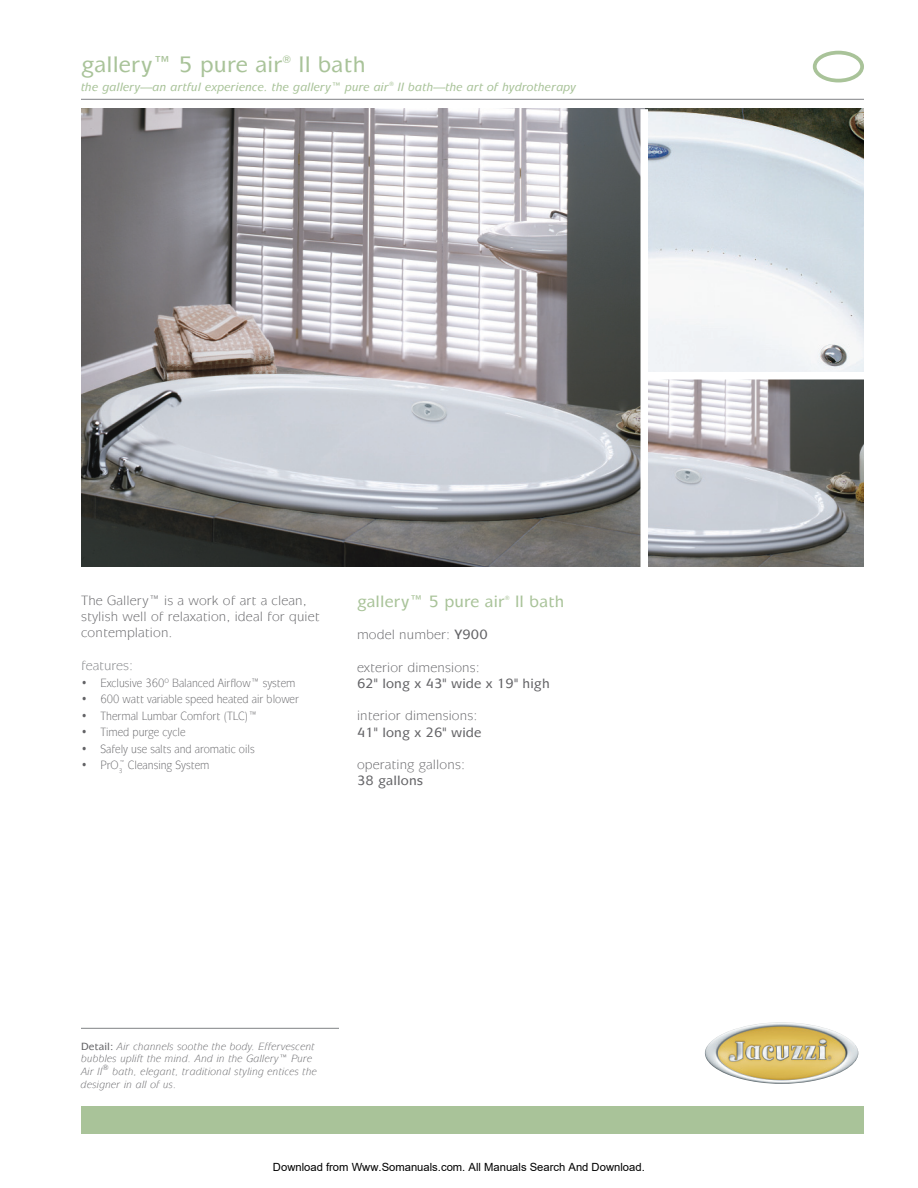
<style>
.page{position:relative;width:918px;height:1188px;background:#fff}
.page>*{position:absolute;margin:0;border:0;box-sizing:border-box;transform-origin:0 0}
.t1{font:500 22.5px "Mixage IT Cby BT";letter-spacing:.01em;color:#a9c399}
.t2{font:500 16.5px "Mixage IT Cby BT";letter-spacing:.01em;color:#a9c399}
.t3{font:13.5px/16.2px "Mixage IT Cby BT";letter-spacing:.01em;color:#636366}
.t4{font:500 13.5px "Mixage IT Cby BT";letter-spacing:.01em;color:#636366}
.t5{font:13.5px "Mixage IT Cby BT";color:#808285}
.t6{font:12px "Mixage IT Cby BT";color:#636366;scale:.89 1}
.t7{font:italic 500 12px "Mixage IT Cby BT";color:#a9c399}
.t8{font:11.25px "Arial";color:#000}
.t9{font:italic 10.5px/12.6px "Mixage IT Cby BT";letter-spacing:.01em;color:#636366}
.t10{font:italic 500 6px "Mixage IT Cby BT";color:#a9c399}
.s1{font-weight:500}
.s2{font-weight:500;font-style:normal}
</style>
<div class="page">
<img style="left:705px;top:1022px;width:153px;height:62px">
<div style="left:813px;top:51px;width:51px;height:31px;border:4px solid #a9c399;border-radius:50%"></div>
<img style="left:81px;top:108px;width:564px;height:459px">
<img style="left:645px;top:108px;width:219px;height:264px">
<img style="left:648px;top:380px;width:216px;height:187px">
<div style="left:640px;top:109px;width:8px;height:495px;background:#fff"></div>
<hr style="left:81px;top:1028px;width:258px;height:1px;background:#808285">
<div style="left:81px;top:1106px;width:783px;height:28px;background:#a9c399"></div>
<hr style="left:81px;top:99px;width:783px;height:1px;background:#808285">
<h1 class="t1" style="left:81px;top:56px;width:286px">gallery™ 5 pure air<sup>®</sup> ll bath</h1>
<p class="t7" style="left:81px;top:82px;width:497px">the gallery—an artful experience. the gallery™ pure air<sup>®</sup> ll bath—the art of hydrotherapy</p>
<p class="t3" style="left:81px;top:594px;width:240px">The Gallery™ is a work of art a clean, stylish well of relaxation, ideal for quiet contemplation.</p>
<p class="t5" style="left:81px;top:660px;width:54px">features:</p>
<p class="t6" style="left:81px;top:678px;width:243px">• Exclusive 360º Balanced Airflow™ system</p>
<p class="t6" style="left:81px;top:695px;width:246px">• 600 watt variable speed heated air blower</p>
<p class="t6" style="left:81px;top:711px;width:200px">• Thermal Lumbar Comfort (TLC)™</p>
<p class="t6" style="left:81px;top:728px;width:119px">• Timed purge cycle</p>
<p class="t6" style="left:81px;top:744px;width:197px">• Safely use salts and aromatic oils</p>
<p class="t6" style="left:81px;top:761px;width:48px">• PrO<sub>3</sub></p>
<p class="t6" style="left:120px;top:761px;width:102px"><sup>™</sup> Cleansing System</p>
<h2 class="t2" style="left:357px;top:595px;width:149px">gallery™ 5 pure air</h2>
<p class="t10" style="left:505px;top:595px;width:6px">®</p>
<h2 class="t2" style="left:515px;top:595px;width:51px">ll bath</h2>
<p class="t3" style="left:357px;top:628px;width:132px">model number: <span class="s1">Y900</span></p>
<p class="t3" style="left:357px;top:660px;width:124px">exterior dimensions:</p>
<p class="t4" style="left:357px;top:678px;width:194px">62" long x 43" wide x 19" high</p>
<p class="t3" style="left:357px;top:709px;width:122px">interior dimensions:</p>
<p class="t4" style="left:357px;top:727px;width:126px">41" long x 26" wide</p>
<p class="t3" style="left:357px;top:758px;width:110px">operating gallons:</p>
<p class="t4" style="left:357px;top:775px;width:68px">38 gallons</p>
<p class="t9" style="left:81px;top:1041px;width:238px"><span class="s2">Detail:</span> Air channels soothe the body. Effervescent bubbles uplift the mind. And in the Gallery™ Pure Air ll<sup>®</sup> bath, elegant, traditional styling entices the designer in all of us.</p>
<p class="t8" style="left:273px;top:1160px;width:373px">Download from Www.Somanuals.com. All Manuals Search And Download.</p>
</div>
